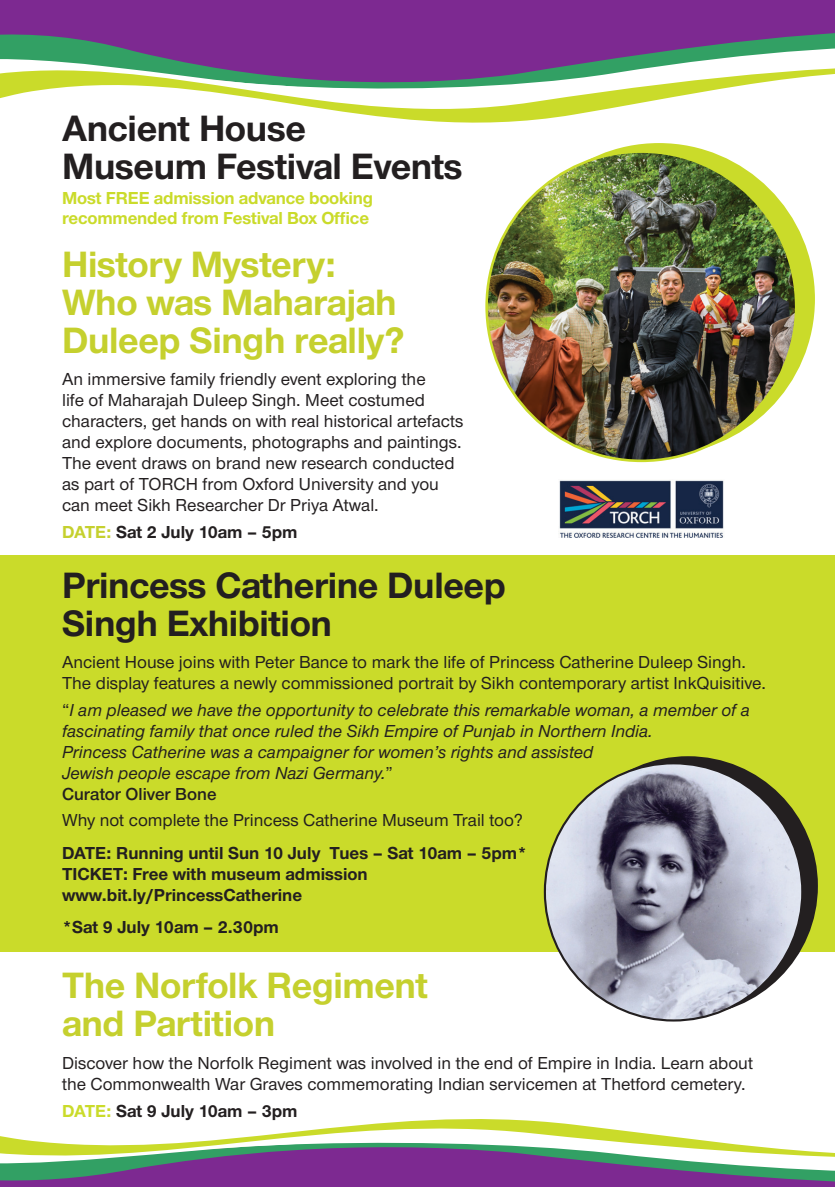
<style>
.page{position:relative;width:835px;height:1187px;background:#fff}
.page>*{position:absolute;margin:0;border:0;box-sizing:border-box;transform-origin:0 0}
.t1{font:700 38px/38px "Nimbus Sans Novus T";letter-spacing:-.01em;color:#c5d02e}
.t2{font:700 38px/38px "Nimbus Sans Novus T";letter-spacing:-.01em;color:#231f20}
.t3{font:500 18px/21px "Nimbus Sans Novus T";color:#231f20}
.t4{font:italic 500 18px/21px "Nimbus Sans Novus T";color:#231f20}
.t5{font:700 18px/21px "Nimbus Sans Novus T";color:#231f20}
.t6{font:700 18px/20px "Nimbus Sans Novus T";letter-spacing:-.01em;color:#cadb2a}
.s1{color:#c5d02e}
.s2{font-style:normal}
.s3{font-weight:600;font-style:normal}
.s4{color:#cadb2a}
</style>
<div class="page">
<svg style="left:0;top:0;width:834px;height:192px"></svg>
<svg style="left:0;top:1119px;width:834px;height:68px"></svg>
<div style="left:0;top:555px;width:834px;height:396px;background:#cadb2a"></div>
<div style="left:504px;top:144px;width:309px;height:310px;background:#cadb2a;border-radius:50%"></div>
<img style="left:486px;top:152px;width:309px;height:309px;border-radius:155px">
<img style="left:559px;top:480px;width:165px;height:58px">
<div style="left:559px;top:757px;width:257px;height:257px;background:#231f20;border-radius:50%"></div>
<img style="left:544px;top:763px;width:257px;height:257px;border-radius:129px">
<h1 class="t2" style="left:62px;top:108px;width:402px">Ancient House<br>Museum Festival Events</h1>
<p class="t6" style="left:62px;top:188px;width:312px">Most FREE admission advance booking recommended from Festival Box Office</p>
<h1 class="t1" style="left:62px;top:244px;width:344px">History Mystery:<br>Who was Maharajah<br>Duleep Singh really?</h1>
<p class="t3" style="left:62px;top:368px;width:403px">An immersive family friendly event exploring the<br>life of Maharajah Duleep Singh. Meet costumed characters, get hands on with real historical artefacts and explore documents, photographs and paintings.<br>The event draws on brand new research conducted as part of TORCH from Oxford University and you can meet Sikh Researcher Dr Priya Atwal.</p>
<p class="t5" style="left:62px;top:521px;width:237px"><span class="s1">DATE:</span> Sat 2 July 10am – 5pm</p>
<h1 class="t2" style="left:62px;top:565px;width:445px">Princess Catherine Duleep<br>Singh Exhibition</h1>
<p class="t3" style="left:62px;top:651px;width:705px">Ancient House joins with Peter Bance to mark the life of Princess Catherine Duleep Singh.<br>The display features a newly commissioned portrait by Sikh contemporary artist InkQuisitive.</p>
<p class="t4" style="left:62px;top:699px;width:689px"><span class="s2">“</span>I am pleased we have the opportunity to celebrate this remarkable woman, a member of a fascinating family that once ruled the Sikh Empire of Punjab in Northern India.<br>Princess Catherine was a campaigner for women’s rights and assisted<br>Jewish people escape from Nazi Germany.<span class="s2">”<br></span><span class="s3">Curator Oliver Bone</span></p>
<p class="t3" style="left:62px;top:810px;width:462px">Why not complete the Princess Catherine Museum Trail too?</p>
<p class="t5" style="left:62px;top:842px;width:466px">DATE: Running until Sun 10 July Tues – Sat 10am – 5pm*<br>TICKET: Free with museum admission www.bit.ly/PrincessCatherine</p>
<p class="t5" style="left:62px;top:916px;width:218px">*Sat 9 July 10am – 2.30pm</p>
<h1 class="t1" style="left:62px;top:966px;width:367px">The Norfolk Regiment and Partition</h1>
<p class="t3" style="left:62px;top:1052px;width:692px">Discover how the Norfolk Regiment was involved in the end of Empire in India. Learn about the Commonwealth War Graves commemorating Indian servicemen at Thetford cemetery.</p>
<p class="t5" style="left:62px;top:1100px;width:237px"><span class="s4">DATE:</span> Sat 9 July 10am – 3pm</p>
</div>
